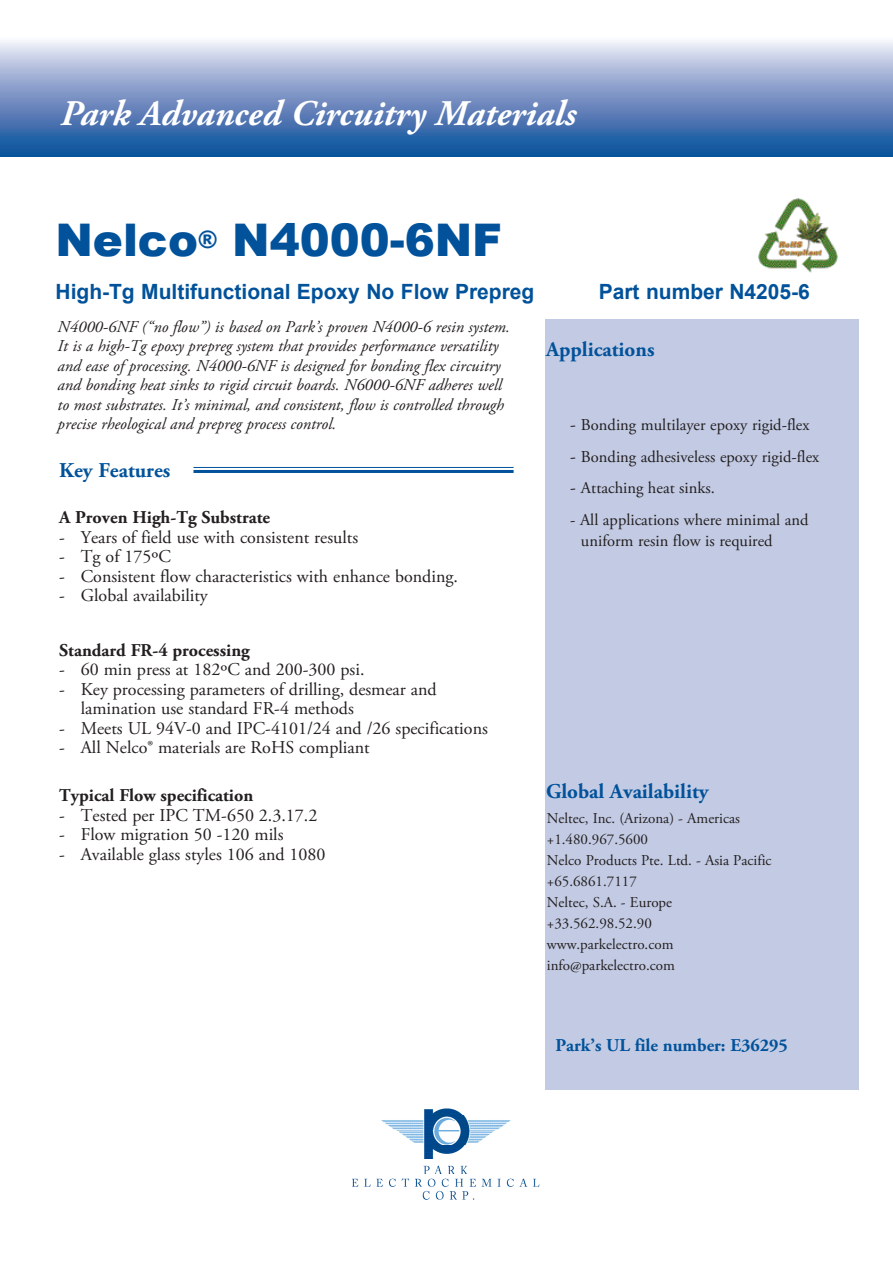
<style>
.page{position:relative;width:893px;height:1263px;background:#fff}
.page>*{position:absolute;margin:0;border:0;box-sizing:border-box;transform-origin:0 0}
.t1{font:900 45px "Arial";color:#01529a}
.t2{font:italic 700 36px "Adobe Garamond Pro";color:#fff}
.Subtitle{font:700 21px "Arial";color:#01529a}
.Key_Features{font:700 21px "Adobe Garamond Pro";color:#01529a}
.Features_bullet{font:18px/19.5px "Adobe Garamond Pro";color:#231f20}
.Features_subtitle{font:700 18px "Adobe Garamond Pro";color:#231f20}
.UL_Number{font:700 18px "Adobe Garamond Pro";color:#01529a}
.Description_italics{font:italic 16.5px/19.5px "Adobe Garamond Pro";color:#231f20}
.App_bullets{font:16.5px/21px "Adobe Garamond Pro";color:#231f20}
.Locations{font:15px/21px "Adobe Garamond Pro";color:#231f20}
.s1{font-size:18px}
</style>
<div class="page">
<div style="left:545px;top:320px;width:313px;height:770px;background:#c3cbe4"></div>
<hr style="left:193px;top:467px;width:321px;height:1px;background:#01529a">
<hr style="left:193px;top:470px;width:321px;height:3px;background:#01529a">
<svg style="left:0;top:41px;width:893px;height:116px;background:#7795c4"></svg>
<img style="left:758px;top:198px;width:80px;height:75px">
<img style="left:351px;top:1108px;width:189px;height:92px">
<p class="t2" style="left:61px;top:93px;width:517px">Park Advanced Circuitry Materials</p>
<p class="t1" style="left:56px;top:207px;width:448px">Nelco<sup>®</sup> N4000-6NF</p>
<p class="Subtitle" style="left:56px;top:277px;width:480px">High-Tg Multifunctional Epoxy No Flow Prepreg</p>
<p class="Subtitle" style="left:599px;top:277px;width:213px">Part number N4205-6</p>
<p class="Description_italics" style="left:58px;top:317px;width:454px">N4000-6NF (“no flow”) is based on Park’s proven N4000-6 resin system.<br>It is a high-Tg epoxy prepreg system that provides performance versatility and ease of processing. N4000-6NF is designed for bonding flex circuitry and bonding heat sinks to rigid circuit boards. N6000-6NF adheres well to most substrates. It’s minimal, and consistent, flow is controlled through precise rheological and prepreg process control.</p>
<p class="Key_Features" style="left:59px;top:458px;width:113px">Key Features</p>
<p class="Features_subtitle" style="left:59px;top:507px;width:212px">A Proven High-Tg Substrate</p>
<p class="Features_bullet" style="left:59px;top:528px;width:301px">- Years of field use with consistent results</p>
<p class="Features_bullet" style="left:59px;top:547px;width:113px">- Tg of 175ºC</p>
<p class="Features_bullet" style="left:59px;top:567px;width:400px">- Consistent flow characteristics with enhance bonding.</p>
<p class="Features_bullet" style="left:59px;top:586px;width:150px">- Global availability</p>
<p class="Features_subtitle" style="left:59px;top:640px;width:192px">Standard FR-4 processing</p>
<p class="Features_bullet" style="left:59px;top:660px;width:307px">- 60 min press at 182ºC and 200-300 psi.</p>
<p class="Features_bullet" style="left:81px;top:680px;width:357px;text-indent:-22px">- Key processing parameters of drilling, desmear and lamination use standard FR-4 methods</p>
<p class="Features_bullet" style="left:59px;top:719px;width:430px">- Meets UL 94V-0 and IPC-4101/24 and /26 specifications</p>
<p class="Features_bullet" style="left:59px;top:738px;width:312px">- All Nelco® materials are RoHS compliant</p>
<p class="Features_subtitle" style="left:59px;top:785px;width:196px">Typical Flow specification</p>
<p class="Features_bullet" style="left:59px;top:806px;width:260px">- Tested per IPC TM-650 2.3.17.2</p>
<p class="Features_bullet" style="left:59px;top:825px;width:226px">- Flow migration 50 -120 mils</p>
<p class="Features_bullet" style="left:59px;top:845px;width:268px">- Available glass styles 106 and 1080</p>
<p class="Key_Features" style="left:546px;top:337px;width:110px">Applications</p>
<p class="App_bullets" style="left:570px;top:415px;width:241px"><span class="s1">-</span> Bonding multilayer epoxy rigid-flex</p>
<p class="App_bullets" style="left:570px;top:446px;width:251px"><span class="s1">-</span> Bonding adhesiveless epoxy rigid-flex</p>
<p class="App_bullets" style="left:570px;top:478px;width:146px"><span class="s1">-</span> Attaching heat sinks.</p>
<p class="App_bullets" style="left:581px;top:510px;width:229px;text-indent:-11px">- All applications where minimal and uniform resin flow is required</p>
<p class="Key_Features" style="left:546px;top:779px;width:164px">Global Availability</p>
<p class="Locations" style="left:547px;top:808px;width:195px">Neltec, Inc. (Arizona) - Americas +1.480.967.5600</p>
<p class="Locations" style="left:547px;top:850px;width:226px">Nelco Products Pte. Ltd. - Asia Pacific +65.6861.7117</p>
<p class="Locations" style="left:547px;top:892px;width:127px">Neltec, S.A. - Europe +33.562.98.52.90</p>
<p class="Locations" style="left:547px;top:934px;width:128px">www.parkelectro.com</p>
<p class="Locations" style="left:547px;top:955px;width:130px">info@parkelectro.com</p>
<p class="UL_Number" style="left:555px;top:1035px;width:234px">Park’s UL file number: E36295</p>
</div>
